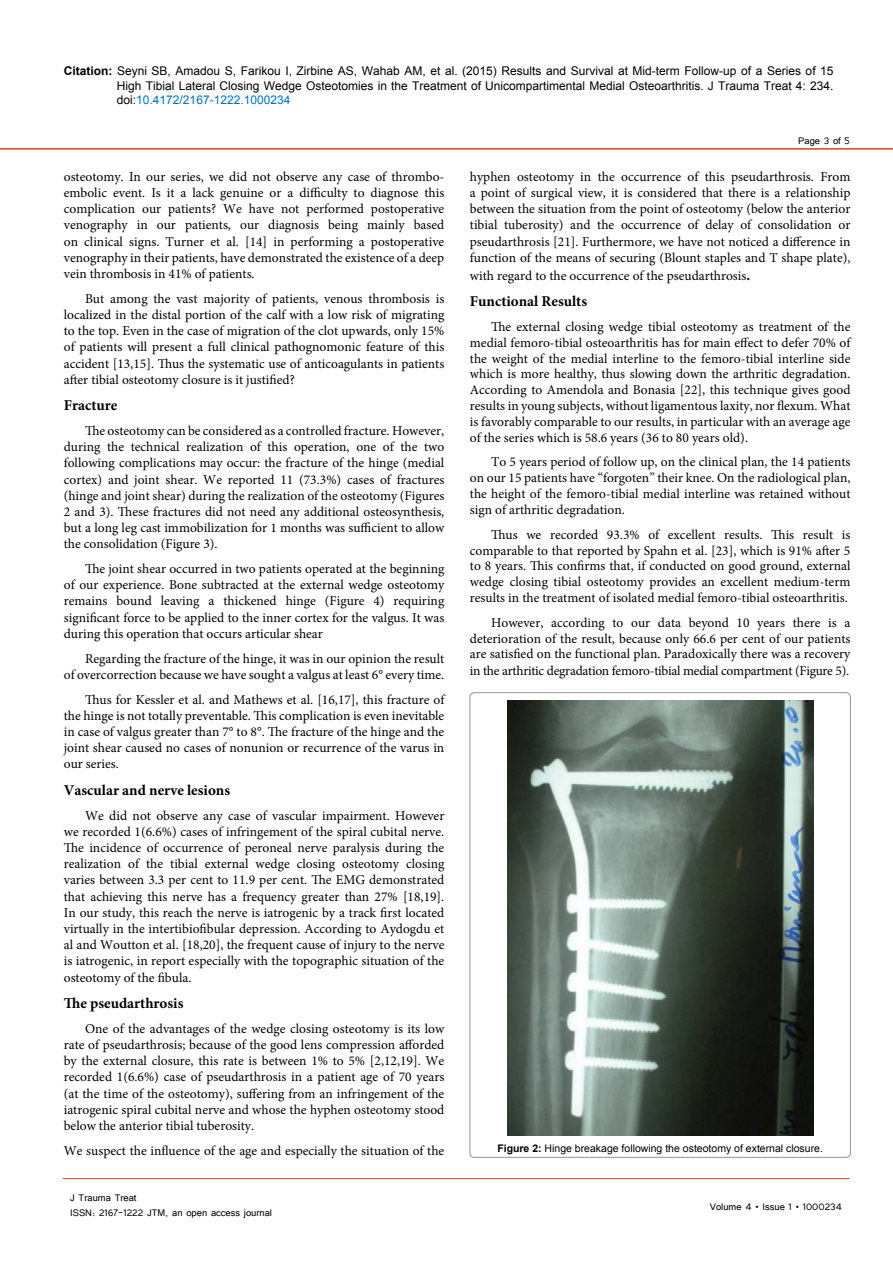
<style>
.page{position:relative;width:893px;height:1263px;background:#fff}
.page>*{position:absolute;margin:0;border:0;box-sizing:border-box;transform-origin:0 0}
.t1{font:700 15px "Minion Pro";color:#000}
.t2{font:13.5px/16.2px "Minion Pro";color:#000;text-align:justify}
.t3{font:12px/14.4px "Arial";color:#000;text-align:justify}
.t4{font:12px/14.4px "Tunga";color:#000}
.t5{font:10.5px "Arial";color:#000}
.s1{font-weight:700}
.s2{color:#0072bc}
.s3{font-weight:700;font-size:15px}
</style>
<div class="page">
<hr style="left:0;top:148px;width:893px;height:2px;background:#be4f18">
<hr style="left:63px;top:1178px;width:787px;height:1px;background:#be4f18">
<img style="left:507px;top:701px;width:306px;height:435px">
<p class="t3" style="left:117px;top:64px;width:718px;text-indent:-53px"><span class="s1">Citation:</span> Seyni SB, Amadou S, Farikou I, Zirbine AS, Wahab AM, et al. (2015) Results and Survival at Mid-term Follow-up of a Series of 15<br>High Tibial Lateral Closing Wedge Osteotomies in the Treatment of Unicompartimental Medial Osteoarthritis. J Trauma Treat 4: 234. doi:<span class="s2">10.4172/2167-1222.1000234</span></p>
<p class="t4" style="left:798px;top:133px;width:53px">Page 3 of 5</p>
<p class="t2" style="left:64px;top:168px;width:382px">osteotomy. In our series, we did not observe any case of thrombo&shy;embolic event. Is it a lack genuine or a difficulty to diagnose this complication our patients? We have not performed postoperative venography in our patients, our diagnosis being mainly based on clinical signs. Turner et al. [14] in performing a postoperative venography in their patients, have demonstrated the existence of a deep vein thrombosis in 41% of patients.</p>
<p class="t2" style="left:64px;top:290px;width:382px;text-indent:21px">But among the vast majority of patients, venous thrombosis is localized in the distal portion of the calf with a low risk of migrating to the top. Even in the case of migration of the clot upwards, only 15% of patients will present a full clinical pathognomonic feature of this accident [13,15]. Thus the systematic use of anticoagulants in patients after tibial osteotomy closure is it justified?</p>
<p class="t1" style="left:64px;top:395px;width:55px">Fracture</p>
<p class="t2" style="left:64px;top:423px;width:382px;text-indent:21px">The osteotomy can be considered as a controlled fracture. However, during the technical realization of this operation, one of the two following complications may occur: the fracture of the hinge (medial cortex) and joint shear. We reported 11 (73.3%) cases of fractures (hinge and joint shear) during the realization of the osteotomy (Figures 2 and 3). These fractures did not need any additional osteosynthesis, but a long leg cast immobilization for 1 months was sufficient to allow the consolidation (Figure 3).</p>
<p class="t2" style="left:64px;top:561px;width:382px;text-indent:21px">The joint shear occurred in two patients operated at the beginning of our experience. Bone subtracted at the external wedge osteotomy remains bound leaving a thickened hinge (Figure 4) requiring significant force to be applied to the inner cortex for the valgus. It was during this operation that occurs articular shear</p>
<p class="t2" style="left:64px;top:650px;width:382px;text-align:right">Regarding the fracture of the hinge, it was in our opinion the result<br>of overcorrection because we have sought a valgus at least 6° every time.</p>
<p class="t2" style="left:64px;top:691px;width:382px;text-indent:21px">Thus for Kessler et al. and Mathews et al. [16,17], this fracture of the hinge is not totally preventable. This complication is even inevitable in case of valgus greater than 7° to 8°. The fracture of the hinge and the joint shear caused no cases of nonunion or recurrence of the varus in our series.</p>
<p class="t1" style="left:64px;top:779px;width:168px">Vascular and nerve lesions</p>
<p class="t2" style="left:64px;top:807px;width:382px;text-indent:21px">We did not observe any case of vascular impairment. However we recorded 1(6.6%) cases of infringement of the spiral cubital nerve.<br>The incidence of occurrence of peroneal nerve paralysis during the realization of the tibial external wedge closing osteotomy closing varies between 3.3 per cent to 11.9 per cent. The EMG demonstrated that achieving this nerve has a frequency greater than 27% [18,19].<br>In our study, this reach the nerve is iatrogenic by a track first located virtually in the intertibiofibular depression. According to Aydogdu et al and Woutton et al. [18,20], the frequent cause of injury to the nerve is iatrogenic, in report especially with the topographic situation of the osteotomy of the fibula.</p>
<p class="t1" style="left:64px;top:993px;width:121px">The pseudarthrosis</p>
<p class="t2" style="left:64px;top:1020px;width:382px;text-indent:21px">One of the advantages of the wedge closing osteotomy is its low rate of pseudarthrosis; because of the good lens compression afforded by the external closure, this rate is between 1% to 5% [2,12,19]. We recorded 1(6.6%) case of pseudarthrosis in a patient age of 70 years (at the time of the osteotomy), suffering from an infringement of the iatrogenic spiral cubital nerve and whose the hyphen osteotomy stood below the anterior tibial tuberosity.</p>
<p class="t2" style="left:64px;top:1142px;width:382px">We suspect the influence of the age and especially the situation of the</p>
<p class="t4" style="left:70px;top:1190px;width:203px">J Trauma Treat<br>ISSN: 2167-1222 JTM, an open access journal</p>
<p class="t2" style="left:470px;top:168px;width:382px">hyphen osteotomy in the occurrence of this pseudarthrosis. From a point of surgical view, it is considered that there is a relationship between the situation from the point of osteotomy (below the anterior tibial tuberosity) and the occurrence of delay of consolidation or pseudarthrosis [21]. Furthermore, we have not noticed a difference in function of the means of securing (Blount staples and T shape plate),</p>
<p class="t2" style="left:470px;top:267px;width:282px">with regard to the occurrence of the pseudarthrosis<span class="s3">.</span></p>
<p class="t1" style="left:470px;top:291px;width:119px">Functional Results</p>
<p class="t2" style="left:470px;top:318px;width:382px;text-indent:21px">The external closing wedge tibial osteotomy as treatment of the medial femoro-tibial osteoarthritis has for main effect to defer 70% of the weight of the medial interline to the femoro-tibial interline side which is more healthy, thus slowing down the arthritic degradation.<br>According to Amendola and Bonasia [22], this technique gives good results in young subjects, without ligamentous laxity, nor flexum. What is favorably comparable to our results, in particular with an average age of the series which is 58.6 years (36 to 80 years old).</p>
<p class="t2" style="left:470px;top:454px;width:382px;text-indent:21px">To 5 years period of follow up, on the clinical plan, the 14 patients on our 15 patients have “forgoten” their knee. On the radiological plan, the height of the femoro-tibial medial interline was retained without sign of arthritic degradation.</p>
<p class="t2" style="left:470px;top:526px;width:382px;text-indent:21px">Thus we recorded 93.3% of excellent results. This result is comparable to that reported by Spahn et al. [23], which is 91% after 5 to 8 years. This confirms that, if conducted on good ground, external wedge closing tibial osteotomy provides an excellent medium-term results in the treatment of isolated medial femoro-tibial osteoarthritis.</p>
<p class="t2" style="left:470px;top:614px;width:382px;text-indent:21px">However, according to our data beyond 10 years there is a deterioration of the result, because only 66.6 per cent of our patients are satisfied on the functional plan. Paradoxically there was a recovery in the arthritic degradation femoro-tibial medial compartment (Figure 5).</p>
<p class="t5" style="left:497px;top:1141px;width:327px"><span class="s1">Figure 2:</span> Hinge breakage following the osteotomy of external closure.</p>
<p class="t4" style="left:710px;top:1199px;width:134px">Volume 4 • Issue 1 • 1000234</p>
</div>
